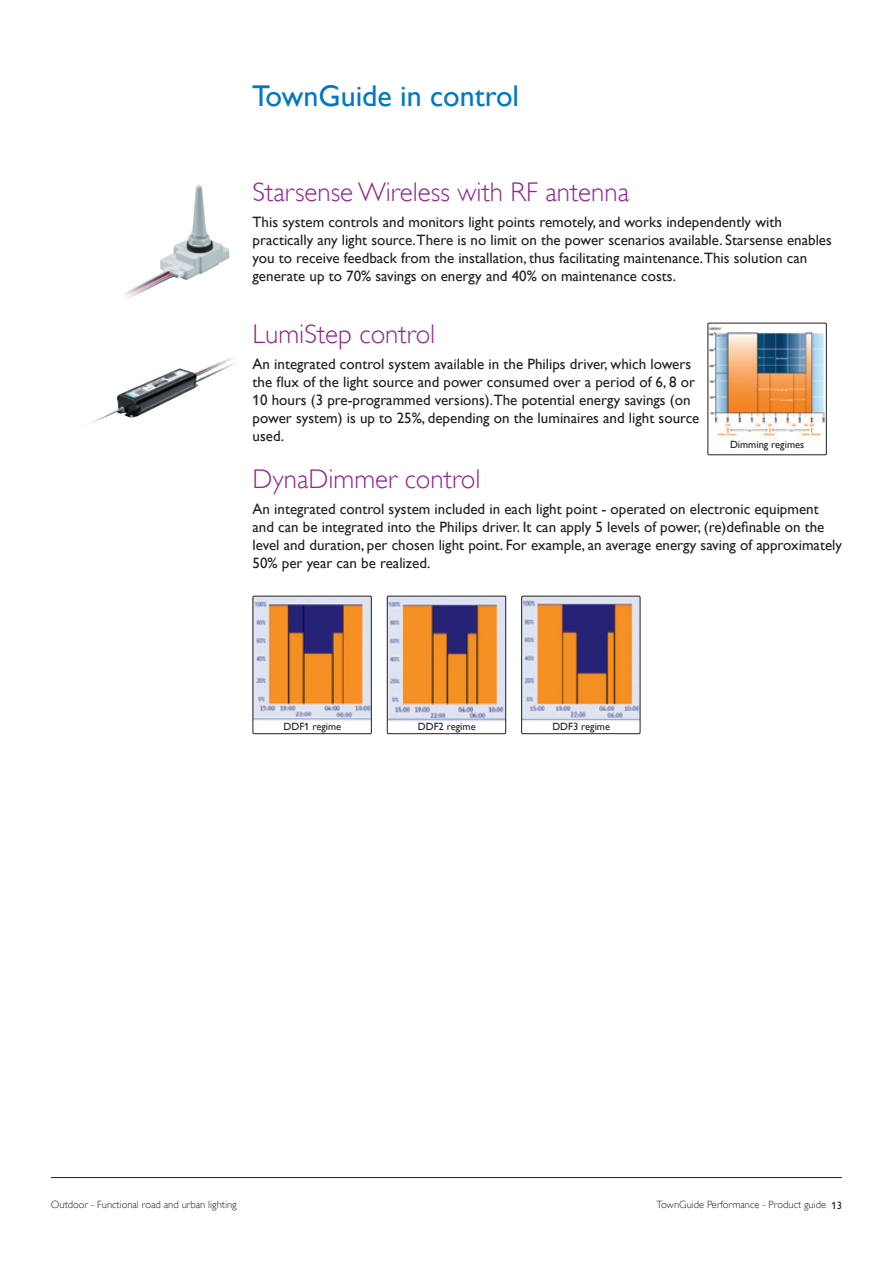
<style>
.page{position:relative;width:893px;height:1263px;background:#fff}
.page>*{position:absolute;margin:0;border:0;box-sizing:border-box;transform-origin:0 0}
.t1{font:30px "Gill Sans Alt One WGL";color:#0079c2}
.t2{font:27px "Gill Sans Alt One WGL Light";color:#90268f}
.t3{font:15px/18px "Gill Sans Alt One WGL";color:#231f20}
.t4{font:10.5px "Gill Sans Alt One WGL Light";color:#231f20}
.t5{font:10.5px "Gill Sans Alt One WGL";color:#231f20}
.s1{font-family:"Gill Sans Alt One WGL"}
</style>
<div class="page">
<svg style="left:226px;top:358px;width:8px;height:2px"></svg>
<img style="left:710px;top:326px;width:115px;height:112px">
<div style="left:708px;top:323px;width:119px;height:132px;border:1px solid #231f20"></div>
<img style="left:255px;top:598px;width:115px;height:123px">
<div style="left:253px;top:596px;width:119px;height:138px;border:1px solid #231f20"></div>
<img style="left:389px;top:598px;width:115px;height:123px">
<div style="left:387px;top:596px;width:119px;height:138px;border:1px solid #231f20"></div>
<img style="left:523px;top:598px;width:115px;height:123px">
<div style="left:521px;top:596px;width:119px;height:138px;border:1px solid #231f20"></div>
<img style="left:191px;top:185px;width:7px;height:49px">
<hr style="left:51px;top:1177px;width:791px;height:1px;background:#231f20">
<h1 class="t1" style="left:252px;top:75px;width:269px">TownGuide in control</h1>
<h2 class="t2" style="left:253px;top:174px;width:378px">Starsense Wireless with RF antenna</h2>
<p class="t3" style="left:253px;top:213px;width:581px">This system controls and monitors light points remotely, and works independently with practically any light source.There is no limit on the power scenarios available. Starsense enables you to receive feedback from the installation, thus facilitating maintenance.This solution can generate up to 70% savings on energy and 40% on maintenance costs.</p>
<h2 class="t2" style="left:253px;top:316px;width:184px">LumiStep control</h2>
<p class="t3" style="left:253px;top:355px;width:448px">An integrated control system available in the Philips driver, which lowers the flux of the light source and power consumed over a period of 6, 8 or 10 hours (3 pre-programmed versions).The potential energy savings (on power system) is up to 25%, depending on the luminaires and light source used.</p>
<h2 class="t2" style="left:253px;top:461px;width:230px">DynaDimmer control</h2>
<p class="t3" style="left:253px;top:500px;width:591px">An integrated control system included in each light point - operated on electronic equipment and can be integrated into the Philips driver. It can apply 5 levels of power, (re)definable on the level and duration, per chosen light point. For example, an average energy saving of approximately 50% per year can be realized.</p>
<p class="t5" style="left:730px;top:437px;width:76px">Dimming regimes</p>
<p class="t5" style="left:284px;top:719px;width:59px">DDF1 regime</p>
<p class="t5" style="left:418px;top:719px;width:59px">DDF2 regime</p>
<p class="t5" style="left:552px;top:719px;width:59px">DDF3 regime</p>
<p class="t4" style="left:51px;top:1198px;width:187px">Outdoor - Functional road and urban lighting</p>
<p class="t4" style="left:656px;top:1198px;width:187px">TownGuide Performance - Product guide <span class="s1">13</span></p>
</div>
